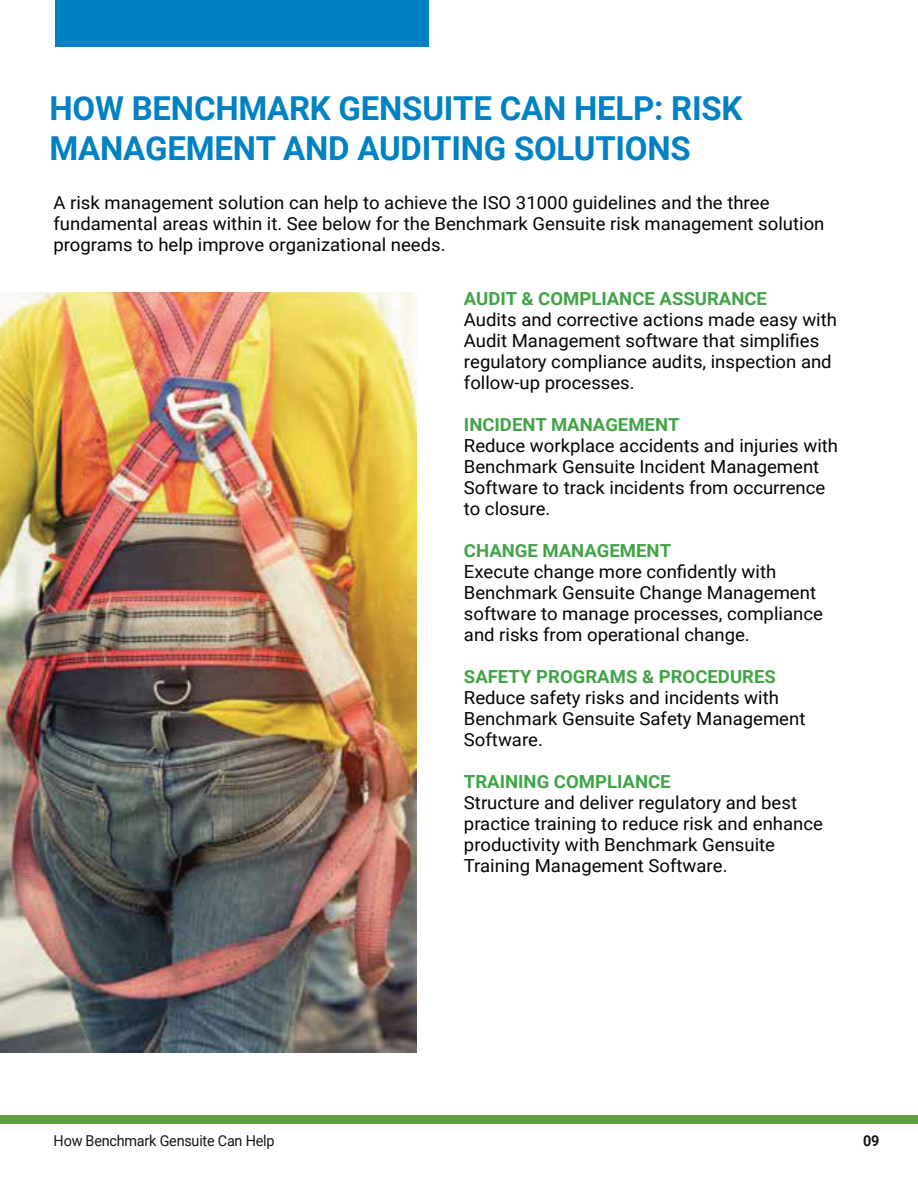
<style>
.page{position:relative;width:918px;height:1188px;background:#fff}
.page>*{position:absolute;margin:0;border:0;box-sizing:border-box;transform-origin:0 0}
.t1{font:700 33px/39.6px "Roboto";letter-spacing:-.005em;color:#0081c3}
.t2{font:18px/21px "Roboto";color:#040503}
.t3{font:700 18px "Roboto";color:#41a447}
.t4{font:15px "Roboto";letter-spacing:-.015em;color:#161616;scale:.96 1}
.t5{font:700 15px "Roboto";color:#161616;scale:.96 1}
</style>
<div class="page">
<div style="left:55px;top:0;width:374px;height:47px;background:#0081c3"></div>
<div style="left:0;top:1115px;width:918px;height:8px;background:#5e9e42"></div>
<img style="left:0;top:293px;width:416px;height:760px">
<h1 class="t1" style="left:50px;top:87px;width:694px">HOW BENCHMARK GENSUITE CAN HELP: RISK<br>MANAGEMENT AND AUDITING SOLUTIONS</h1>
<p class="t2" style="left:53px;top:191px;width:773px">A risk management solution can help to achieve the ISO 31000 guidelines and the three fundamental areas within it. See below for the Benchmark Gensuite risk management solution programs to help improve organizational needs.</p>
<p class="t3" style="left:464px;top:286px;width:305px">AUDIT &amp; COMPLIANCE ASSURANCE</p>
<p class="t2" style="left:464px;top:309px;width:375px">Audits and corrective actions made easy with Audit Management software that simplifies regulatory compliance audits, inspection and follow-up processes.</p>
<p class="t3" style="left:464px;top:412px;width:217px">INCIDENT MANAGEMENT</p>
<p class="t2" style="left:464px;top:435px;width:376px">Reduce workplace accidents and injuries with Benchmark Gensuite Incident Management Software to track incidents from occurrence to closure.</p>
<p class="t3" style="left:464px;top:538px;width:209px">CHANGE MANAGEMENT</p>
<p class="t2" style="left:464px;top:561px;width:360px">Execute change more confidently with Benchmark Gensuite Change Management software to manage processes, compliance and risks from operational change.</p>
<p class="t3" style="left:464px;top:664px;width:313px">SAFETY PROGRAMS &amp; PROCEDURES</p>
<p class="t2" style="left:464px;top:687px;width:343px">Reduce safety risks and incidents with<br>Benchmark Gensuite Safety Management<br>Software.</p>
<p class="t3" style="left:464px;top:769px;width:208px">TRAINING COMPLIANCE</p>
<p class="t2" style="left:464px;top:792px;width:361px">Structure and deliver regulatory and best practice training to reduce risk and enhance productivity with Benchmark Gensuite Training Management Software.</p>
<p class="t4" style="left:54px;top:1130px;width:232px">How Benchmark Gensuite Can Help</p>
<p class="t5" style="left:863px;top:1130px;width:18px">09</p>
</div>
